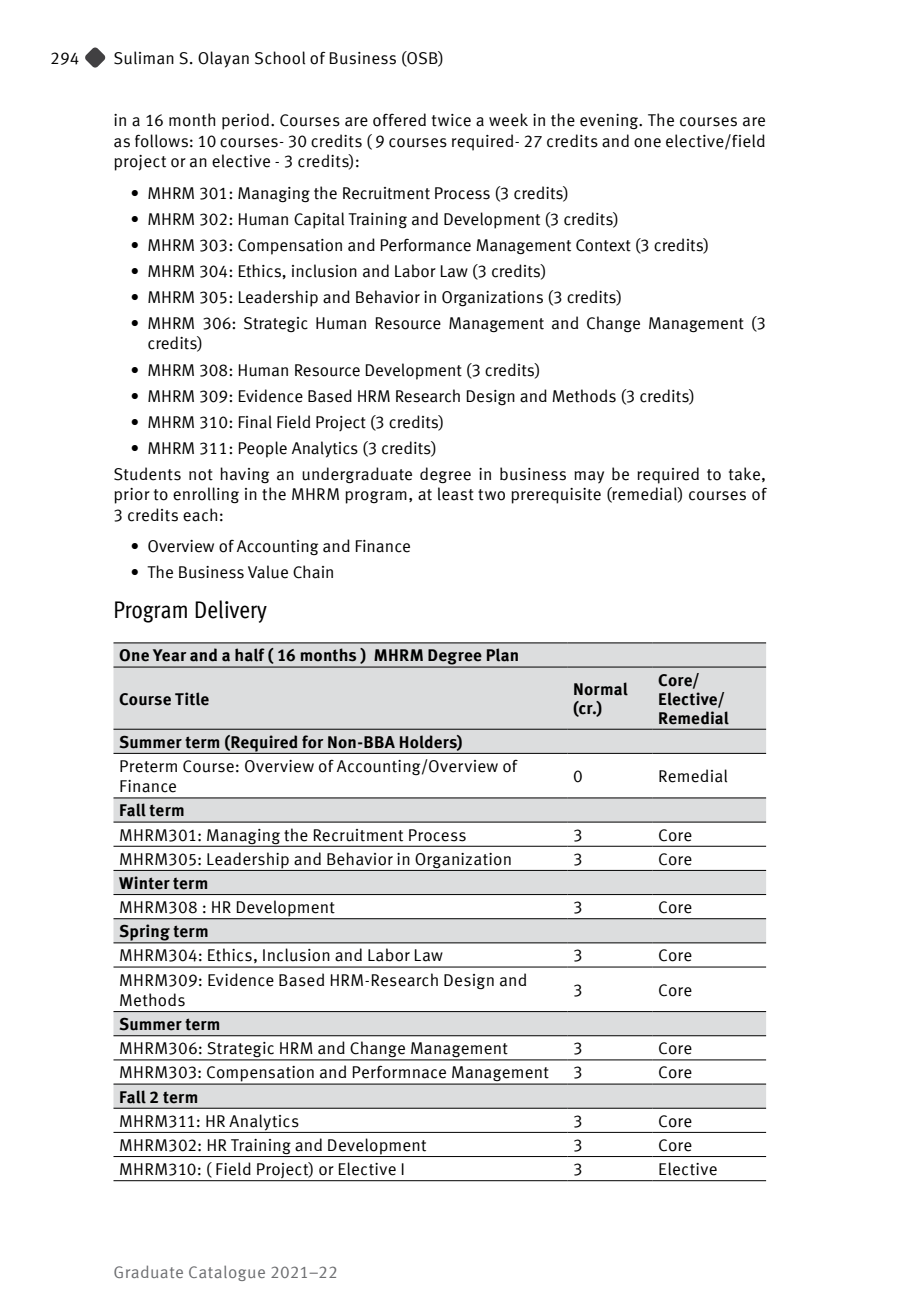
<style>
.page{position:relative;width:908px;height:1304px;background:#fff}
.page>*{position:absolute;margin:0;border:0;box-sizing:border-box;transform-origin:0 0}
.t1{font:condensed 24px "Meta Offc Pro";letter-spacing:.005em;color:#000}
.t2{font:17px/20.4px "Meta Offc Pro Norm";letter-spacing:.005em;color:#000}
.t3{font:700 17px/19px "Meta Offc Pro";letter-spacing:.01em;color:#000}
.t4{font:17px "Meta Offc Pro Norm";letter-spacing:.015em;color:#6d6e71}
</style>
<div class="page">
<svg style="left:85px;top:47px;width:20px;height:21px"></svg>
<svg style="left:113px;top:644px;width:652px;height:464px;fill:#dcddde"></svg>
<hr style="left:113px;top:846px;width:454px;height:1px;background:#000">
<hr style="left:567px;top:846px;width:85px;height:1px;background:#000">
<hr style="left:652px;top:846px;width:113px;height:1px;background:#000">
<hr style="left:113px;top:643px;width:454px;height:1px;background:#000">
<hr style="left:567px;top:643px;width:85px;height:1px;background:#000">
<hr style="left:652px;top:643px;width:113px;height:1px;background:#000">
<hr style="left:113px;top:667px;width:454px;height:1px;background:#000">
<hr style="left:567px;top:667px;width:85px;height:1px;background:#000">
<hr style="left:652px;top:667px;width:113px;height:1px;background:#000">
<hr style="left:113px;top:729px;width:454px;height:1px;background:#000">
<hr style="left:567px;top:729px;width:85px;height:1px;background:#000">
<hr style="left:652px;top:729px;width:113px;height:1px;background:#000">
<hr style="left:113px;top:753px;width:454px;height:1px;background:#000">
<hr style="left:567px;top:753px;width:85px;height:1px;background:#000">
<hr style="left:652px;top:753px;width:113px;height:1px;background:#000">
<hr style="left:113px;top:798px;width:454px;height:1px;background:#000">
<hr style="left:567px;top:798px;width:85px;height:1px;background:#000">
<hr style="left:652px;top:798px;width:113px;height:1px;background:#000">
<hr style="left:113px;top:822px;width:454px;height:1px;background:#000">
<hr style="left:567px;top:822px;width:85px;height:1px;background:#000">
<hr style="left:652px;top:822px;width:113px;height:1px;background:#000">
<hr style="left:113px;top:870px;width:454px;height:1px;background:#000">
<hr style="left:567px;top:870px;width:85px;height:1px;background:#000">
<hr style="left:652px;top:870px;width:113px;height:1px;background:#000">
<hr style="left:113px;top:894px;width:454px;height:1px;background:#000">
<hr style="left:567px;top:894px;width:85px;height:1px;background:#000">
<hr style="left:652px;top:894px;width:113px;height:1px;background:#000">
<hr style="left:113px;top:918px;width:454px;height:1px;background:#000">
<hr style="left:567px;top:918px;width:85px;height:1px;background:#000">
<hr style="left:652px;top:918px;width:113px;height:1px;background:#000">
<hr style="left:113px;top:943px;width:454px;height:1px;background:#000">
<hr style="left:567px;top:943px;width:85px;height:1px;background:#000">
<hr style="left:652px;top:943px;width:113px;height:1px;background:#000">
<hr style="left:113px;top:967px;width:454px;height:1px;background:#000">
<hr style="left:567px;top:967px;width:85px;height:1px;background:#000">
<hr style="left:652px;top:967px;width:113px;height:1px;background:#000">
<hr style="left:113px;top:1011px;width:454px;height:1px;background:#000">
<hr style="left:567px;top:1011px;width:85px;height:1px;background:#000">
<hr style="left:652px;top:1011px;width:113px;height:1px;background:#000">
<hr style="left:113px;top:1035px;width:454px;height:1px;background:#000">
<hr style="left:567px;top:1035px;width:85px;height:1px;background:#000">
<hr style="left:652px;top:1035px;width:113px;height:1px;background:#000">
<hr style="left:113px;top:1060px;width:454px;height:1px;background:#000">
<hr style="left:567px;top:1060px;width:85px;height:1px;background:#000">
<hr style="left:652px;top:1060px;width:113px;height:1px;background:#000">
<hr style="left:113px;top:1084px;width:454px;height:1px;background:#000">
<hr style="left:567px;top:1084px;width:85px;height:1px;background:#000">
<hr style="left:652px;top:1084px;width:113px;height:1px;background:#000">
<hr style="left:113px;top:1108px;width:454px;height:1px;background:#000">
<hr style="left:567px;top:1108px;width:85px;height:1px;background:#000">
<hr style="left:652px;top:1108px;width:113px;height:1px;background:#000">
<hr style="left:113px;top:1132px;width:454px;height:1px;background:#000">
<hr style="left:567px;top:1132px;width:85px;height:1px;background:#000">
<hr style="left:652px;top:1132px;width:113px;height:1px;background:#000">
<hr style="left:113px;top:1156px;width:454px;height:1px;background:#000">
<hr style="left:567px;top:1156px;width:85px;height:1px;background:#000">
<hr style="left:652px;top:1156px;width:113px;height:1px;background:#000">
<hr style="left:113px;top:1180px;width:454px;height:1px;background:#000">
<hr style="left:567px;top:1180px;width:85px;height:1px;background:#000">
<hr style="left:652px;top:1180px;width:113px;height:1px;background:#000">
<p class="t2" style="left:50px;top:47px;width:31px">294</p>
<p class="t2" style="left:113px;top:46px;width:332px">Suliman S. Olayan School of Business (OSB)</p>
<p class="t2" style="left:113px;top:109px;width:653px;text-align:justify">in a 16 month period. Courses are offered twice a week in the evening. The courses are as follows: 10 courses- 30 credits ( 9 courses required- 27 credits and one elective/field project or an elective - 3 credits):</p>
<p class="t2" style="left:130px;top:182px;width:440px">• MHRM 301: Managing the Recruitment Process (3 credits)</p>
<p class="t2" style="left:130px;top:208px;width:490px">• MHRM 302: Human Capital Training and Development (3 credits)</p>
<p class="t2" style="left:130px;top:234px;width:580px">• MHRM 303: Compensation and Performance Management Context (3 credits)</p>
<p class="t2" style="left:130px;top:260px;width:417px">• MHRM 304: Ethics, inclusion and Labor Law (3 credits)</p>
<p class="t2" style="left:130px;top:286px;width:493px">• MHRM 305: Leadership and Behavior in Organizations (3 credits)</p>
<p class="t2" style="left:147px;top:312px;width:619px;text-indent:-17px">• MHRM 306: Strategic Human Resource Management and Change Management (3 credits)</p>
<p class="t2" style="left:130px;top:358px;width:411px">• MHRM 308: Human Resource Development (3 credits)</p>
<p class="t2" style="left:130px;top:384px;width:565px">• MHRM 309: Evidence Based HRM Research Design and Methods (3 credits)</p>
<p class="t2" style="left:130px;top:410px;width:315px">• MHRM 310: Final Field Project (3 credits)</p>
<p class="t2" style="left:113px;top:434px;width:653px;line-height:26px;text-indent:17px">• MHRM 311: People Analytics (3 credits)<br>Students not having an undergraduate degree in business may be required to take,</p>
<p class="t2" style="left:113px;top:483px;width:654px">prior to enrolling in the MHRM program, at least two prerequisite (remedial) courses of<br>3 credits each:</p>
<p class="t2" style="left:130px;top:535px;width:282px">• Overview of Accounting and Finance</p>
<p class="t2" style="left:130px;top:561px;width:206px">• The Business Value Chain</p>
<h1 class="t1" style="left:113px;top:591px;width:155px">Program Delivery</h1>
<p class="t3" style="left:119px;top:645px;width:401px">One Year and a half ( 16 months ) MHRM Degree Plan</p>
<p class="t3" style="left:119px;top:688px;width:92px">Course Title</p>
<p class="t3" style="left:573px;top:679px;width:56px">Normal (cr.)</p>
<p class="t3" style="left:658px;top:669px;width:72px">Core/<br>Elective/<br>Remedial</p>
<p class="t3" style="left:119px;top:731px;width:345px">Summer term (Required for Non-BBA Holders)</p>
<p class="t2" style="left:119px;top:755px;width:399px">Preterm Course: Overview of Accounting/Overview of<br>Finance</p>
<p class="t2" style="left:573px;top:765px;width:11px">0</p>
<p class="t2" style="left:658px;top:765px;width:71px">Remedial</p>
<p class="t3" style="left:119px;top:800px;width:67px">Fall term</p>
<p class="t2" style="left:119px;top:823px;width:349px">MHRM301: Managing the Recruitment Process</p>
<p class="t2" style="left:573px;top:823px;width:11px">3</p>
<p class="t2" style="left:658px;top:823px;width:36px">Core</p>
<p class="t2" style="left:119px;top:848px;width:394px">MHRM305: Leadership and Behavior in Organization</p>
<p class="t2" style="left:573px;top:848px;width:11px">3</p>
<p class="t2" style="left:658px;top:848px;width:36px">Core</p>
<p class="t3" style="left:119px;top:872px;width:91px">Winter term</p>
<p class="t2" style="left:119px;top:896px;width:217px">MHRM308 : HR Development</p>
<p class="t2" style="left:573px;top:896px;width:11px">3</p>
<p class="t2" style="left:658px;top:896px;width:36px">Core</p>
<p class="t3" style="left:119px;top:921px;width:91px">Spring term</p>
<p class="t2" style="left:119px;top:944px;width:325px">MHRM304: Ethics, Inclusion and Labor Law</p>
<p class="t2" style="left:573px;top:944px;width:11px">3</p>
<p class="t2" style="left:658px;top:944px;width:36px">Core</p>
<p class="t2" style="left:119px;top:968px;width:409px">MHRM309: Evidence Based HRM-Research Design and<br>Methods</p>
<p class="t2" style="left:573px;top:979px;width:11px">3</p>
<p class="t2" style="left:658px;top:979px;width:36px">Core</p>
<p class="t3" style="left:119px;top:1014px;width:103px">Summer term</p>
<p class="t2" style="left:119px;top:1037px;width:390px">MHRM306: Strategic HRM and Change Management</p>
<p class="t2" style="left:573px;top:1037px;width:11px">3</p>
<p class="t2" style="left:658px;top:1037px;width:36px">Core</p>
<p class="t2" style="left:119px;top:1061px;width:431px">MHRM303: Compensation and Performnace Management</p>
<p class="t2" style="left:573px;top:1061px;width:11px">3</p>
<p class="t2" style="left:658px;top:1061px;width:36px">Core</p>
<p class="t3" style="left:119px;top:1086px;width:81px">Fall 2 term</p>
<p class="t2" style="left:119px;top:1110px;width:181px">MHRM311: HR Analytics</p>
<p class="t2" style="left:573px;top:1110px;width:11px">3</p>
<p class="t2" style="left:658px;top:1110px;width:36px">Core</p>
<p class="t2" style="left:119px;top:1134px;width:309px">MHRM302: HR Training and Development</p>
<p class="t2" style="left:573px;top:1134px;width:11px">3</p>
<p class="t2" style="left:658px;top:1134px;width:36px">Core</p>
<p class="t2" style="left:119px;top:1158px;width:287px">MHRM310: ( Field Project) or Elective I</p>
<p class="t2" style="left:573px;top:1158px;width:11px">3</p>
<p class="t2" style="left:658px;top:1158px;width:61px">Elective</p>
<p class="t4" style="left:113px;top:1260px;width:226px">Graduate Catalogue 2021–22</p>
</div>
